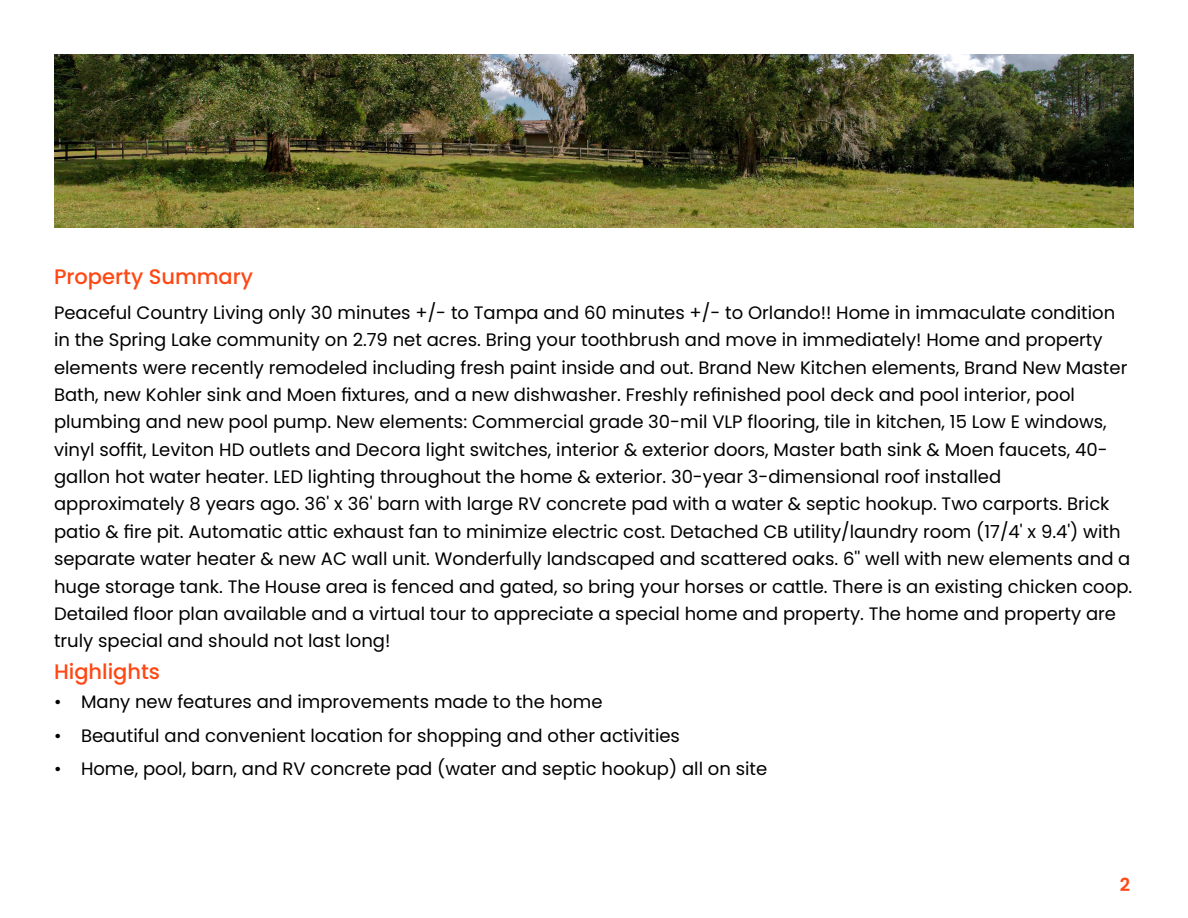
<style>
.page{position:relative;width:1188px;height:918px;background:#fff}
.page>*{position:absolute;margin:0;border:0;box-sizing:border-box;transform-origin:0 0}
.t1{font:500 21px "Poppins";color:#ff4713}
.t2{font:18px/27.3px "Poppins";color:#000}
.t3{font:600 18px "Poppins";color:#ff4713}
</style>
<div class="page">
<img style="left:54px;top:54px;width:1080px;height:174px">
<p class="t1" style="left:54px;top:262px;width:201px">Property Summary</p>
<p class="t2" style="left:54px;top:299px;width:1080px">Peaceful Country Living only 30 minutes +/- to Tampa and 60 minutes +/- to Orlando!! Home in immaculate condition in the Spring Lake community on 2.79 net acres. Bring your toothbrush and move in immediately! Home and property elements were recently remodeled including fresh paint inside and out. Brand New Kitchen elements, Brand New Master Bath, new Kohler sink and Moen fixtures, and a new dishwasher. Freshly refinished pool deck and pool interior, pool plumbing and new pool pump. New elements: Commercial grade 30-mil VLP flooring, tile in kitchen, 15 Low E windows, vinyl soffit, Leviton HD outlets and Decora light switches, interior &amp; exterior doors, Master bath sink &amp; Moen faucets, 40- gallon hot water heater. LED lighting throughout the home &amp; exterior. 30-year 3-dimensional roof installed approximately 8 years ago. 36' x 36' barn with large RV concrete pad with a water &amp; septic hookup. Two carports. Brick patio &amp; fire pit. Automatic attic exhaust fan to minimize electric cost. Detached CB utility/laundry room (17/4' x 9.4') with separate water heater &amp; new AC wall unit. Wonderfully landscaped and scattered oaks. 6'' well with new elements and a huge storage tank. The House area is fenced and gated, so bring your horses or cattle. There is an existing chicken coop.<br>Detailed floor plan available and a virtual tour to appreciate a special home and property. The home and property are truly special and should not last long!</p>
<p class="t1" style="left:54px;top:657px;width:108px">Highlights</p>
<p class="t2" style="left:54px;top:688px;width:550px">• Many new features and improvements made to the home</p>
<p class="t2" style="left:54px;top:722px;width:628px">• Beautiful and convenient location for shopping and other activities</p>
<p class="t2" style="left:54px;top:755px;width:715px">• Home, pool, barn, and RV concrete pad (water and septic hookup) all on site</p>
<p class="t3" style="left:1120px;top:872px;width:12px">2</p>
</div>
